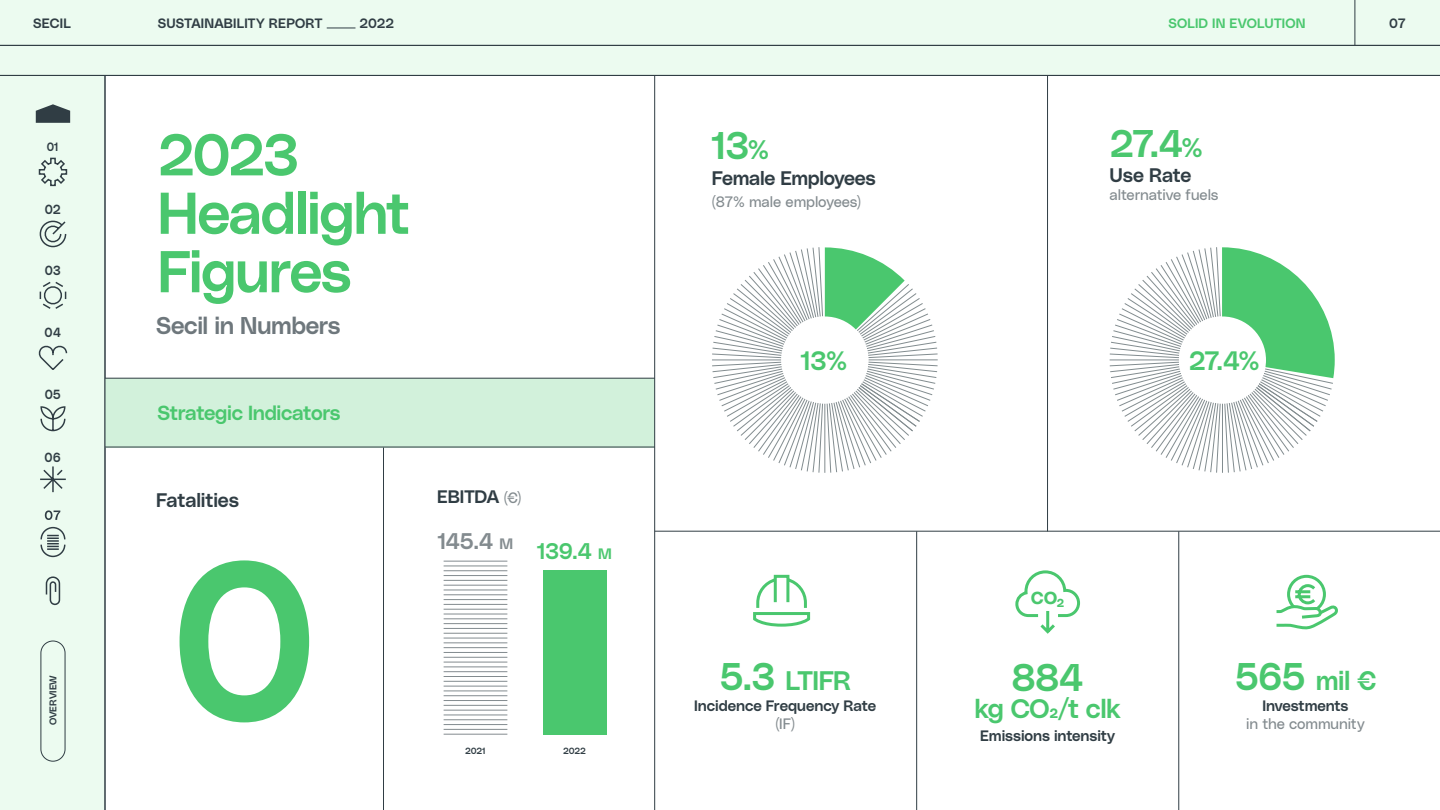
<style>
.page{position:relative;width:1440px;height:810px;background:#fff}
.page>*{position:absolute;margin:0;border:0;box-sizing:border-box;transform-origin:0 0}
.t1{font:225px "Poly Sans Median";color:#4ac76e}
.t2{font:58.43px/58.4px "Poly Sans Median";letter-spacing:-.03em;color:#4ac76e}
.t3{font:38.33px "Poly Sans Median";color:#4ac76e}
.t4{font:26.7px "Poly Sans Median";letter-spacing:-.02em;color:#4ac76e}
.t5{font:26.47px "Poly Sans Median";color:#4ac76e}
.t6{font:24.08px "Poly Sans Median";letter-spacing:-.015em;color:#6e777c}
.t7{font:22.5px "Poly Sans Median";color:#838b8f}
.t8{font:22.5px "Poly Sans Median";color:#4ac76e}
.t9{font:20.25px "Poly Sans Median";letter-spacing:-.02em;color:#4ac76e}
.t10{font:19.5px "Poly Sans Median";letter-spacing:-.015em;color:#303d44}
.t11{font:18px "Poly Sans Median";letter-spacing:-.02em;color:#303d44}
.t12{font:17.25px "Poly Sans Bulky";color:#4ac76e}
.t13{font:15px "Poly Sans Neutral";letter-spacing:-.005em;color:#838b8f}
.t14{font:15px "Poly Sans Median";letter-spacing:-.005em;color:#303d44}
.t15{font:13.5px "Poly Sans Median";letter-spacing:.01em;color:#303d44}
.t16{font:13.5px "Poly Sans Median";letter-spacing:.015em;color:#4ac76e}
.t17{font:13.2px "Poly Sans Median";color:#303d44;scale:.94 1}
.t18{font:12px "Poly Sans Median";color:#303d44;scale:.94 1}
.t19{font:9.75px "Poly Sans Median";letter-spacing:.005em;color:#303d44}
.t20{font:9px "Poly Sans Median";color:#303d44}
.s1{font-family:"Poly Sans Neutral";font-size:15px;color:#838b8f}
.s2{font-size:15px}
.s3{font-size:26.7px}
.s4{font-size:38.33px}
</style>
<div class="page">
<div style="left:105px;top:0;width:1335px;height:75px;background:#ecfbf0"></div>
<div style="left:0;top:0;width:105px;height:810px;background:#ecfbf0"></div>
<hr style="left:1355px;top:0;width:1px;height:45px;background:#303d44">
<svg style="left:327px;top:28px;width:28px;height:1px"></svg>
<div style="left:41px;top:641px;width:24px;height:120px;border:1px solid #303d44;border-radius:12px"></div>
<svg style="left:36px;top:104px;width:34px;height:19px"></svg>
<svg style="left:38px;top:157px;width:30px;height:30px"></svg>
<svg style="left:46px;top:576px;width:14px;height:29px"></svg>
<svg style="left:38px;top:345px;width:30px;height:25px"></svg>
<svg style="left:39px;top:220px;width:28px;height:28px"></svg>
<svg style="left:40px;top:466px;width:26px;height:27px"></svg>
<svg style="left:39px;top:281px;width:28px;height:28px"></svg>
<svg style="left:40px;top:406px;width:26px;height:26px"></svg>
<svg style="left:45px;top:510px;width:15px;height:10px"></svg>
<svg style="left:40px;top:526px;width:26px;height:32px"></svg>
<div style="left:105px;top:378px;width:550px;height:69px;background:#d2f1db"></div>
<hr style="left:105px;top:378px;width:550px;height:1px;background:#303d44">
<hr style="left:105px;top:447px;width:550px;height:1px;background:#303d44">
<hr style="left:655px;top:531px;width:785px;height:1px;background:#303d44">
<hr style="left:1179px;top:531px;width:1px;height:279px;background:#303d44">
<hr style="left:916px;top:531px;width:1px;height:279px;background:#303d44">
<hr style="left:1047px;top:75px;width:1px;height:456px;background:#303d44">
<hr style="left:383px;top:448px;width:1px;height:362px;background:#303d44">
<svg style="left:712px;top:252px;width:197px;height:221px"></svg>
<svg style="left:793px;top:247px;width:145px;height:185px"></svg>
<div style="left:781px;top:316px;width:87px;height:88px;background:#fff;border-radius:50%"></div>
<svg style="left:1109px;top:252px;width:198px;height:221px"></svg>
<svg style="left:1191px;top:247px;width:144px;height:185px"></svg>
<div style="left:1179px;top:316px;width:87px;height:88px;background:#fff;border-radius:50%"></div>
<svg style="left:1015px;top:570px;width:65px;height:64px"></svg>
<div style="left:543px;top:570px;width:63px;height:165px;background:#4ac76e"></div>
<hr style="left:444px;top:590px;width:63px;height:1px;background:#838b8f">
<hr style="left:444px;top:585px;width:63px;height:1px;background:#838b8f">
<hr style="left:444px;top:580px;width:63px;height:1px;background:#838b8f">
<hr style="left:444px;top:575px;width:63px;height:1px;background:#838b8f">
<hr style="left:444px;top:570px;width:63px;height:1px;background:#838b8f">
<hr style="left:444px;top:566px;width:63px;height:1px;background:#838b8f">
<hr style="left:444px;top:561px;width:63px;height:1px;background:#838b8f">
<hr style="left:444px;top:734px;width:63px;height:1px;background:#838b8f">
<hr style="left:444px;top:729px;width:63px;height:1px;background:#838b8f">
<hr style="left:444px;top:724px;width:63px;height:1px;background:#838b8f">
<hr style="left:444px;top:719px;width:63px;height:1px;background:#838b8f">
<hr style="left:444px;top:715px;width:63px;height:1px;background:#838b8f">
<hr style="left:444px;top:710px;width:63px;height:1px;background:#838b8f">
<hr style="left:444px;top:705px;width:63px;height:1px;background:#838b8f">
<hr style="left:444px;top:700px;width:63px;height:1px;background:#838b8f">
<hr style="left:444px;top:695px;width:63px;height:1px;background:#838b8f">
<hr style="left:444px;top:691px;width:63px;height:1px;background:#838b8f">
<hr style="left:444px;top:686px;width:63px;height:1px;background:#838b8f">
<hr style="left:444px;top:681px;width:63px;height:1px;background:#838b8f">
<hr style="left:444px;top:676px;width:63px;height:1px;background:#838b8f">
<hr style="left:444px;top:671px;width:63px;height:1px;background:#838b8f">
<hr style="left:444px;top:667px;width:63px;height:1px;background:#838b8f">
<hr style="left:444px;top:662px;width:63px;height:1px;background:#838b8f">
<hr style="left:444px;top:657px;width:63px;height:1px;background:#838b8f">
<hr style="left:444px;top:652px;width:63px;height:1px;background:#838b8f">
<hr style="left:444px;top:647px;width:63px;height:1px;background:#838b8f">
<hr style="left:444px;top:642px;width:63px;height:1px;background:#838b8f">
<hr style="left:444px;top:633px;width:63px;height:1px;background:#838b8f">
<hr style="left:444px;top:623px;width:63px;height:1px;background:#838b8f">
<hr style="left:444px;top:614px;width:63px;height:1px;background:#838b8f">
<hr style="left:444px;top:604px;width:63px;height:1px;background:#838b8f">
<hr style="left:444px;top:599px;width:63px;height:1px;background:#838b8f">
<hr style="left:444px;top:594px;width:63px;height:1px;background:#838b8f">
<hr style="left:444px;top:638px;width:63px;height:1px;background:#838b8f">
<hr style="left:444px;top:628px;width:63px;height:1px;background:#838b8f">
<hr style="left:444px;top:618px;width:63px;height:1px;background:#838b8f">
<hr style="left:444px;top:609px;width:63px;height:1px;background:#838b8f">
<div style="left:1287px;top:575px;width:39px;height:39px;border:3px solid #4ac76e;border-radius:50%"></div>
<svg style="left:1276px;top:583px;width:62px;height:47px"></svg>
<svg style="left:753px;top:574px;width:58px;height:53px"></svg>
<hr style="left:105px;top:75px;width:1px;height:735px;background:#303d44">
<hr style="left:0;top:45px;width:1440px;height:1px;background:#303d44">
<hr style="left:0;top:75px;width:1440px;height:1px;background:#303d44">
<hr style="left:654px;top:75px;width:1px;height:735px;background:#303d44">
<p class="t15" style="left:33px;top:13px;width:39px">SECIL</p>
<p class="t15" style="left:158px;top:13px;width:166px">SUSTAINABILITY REPORT</p>
<p class="t15" style="left:360px;top:13px;width:36px">2022</p>
<p class="t16" style="left:1169px;top:13px;width:138px">SOLID IN EVOLUTION</p>
<p class="t15" style="left:1389px;top:13px;width:18px">07</p>
<p class="t18" style="left:47px;top:137px;width:14px">01</p>
<p class="t17" style="left:45px;top:199px;width:19px">02</p>
<p class="t17" style="left:45px;top:260px;width:19px">03</p>
<p class="t17" style="left:45px;top:322px;width:19px">04</p>
<p class="t17" style="left:45px;top:384px;width:19px">05</p>
<p class="t17" style="left:45px;top:447px;width:19px">06</p>
<p class="t19" style="left:45px;top:725px;width:52px;rotate:-90deg">OVERVIEW</p>
<h2 class="t2" style="left:158px;top:121px;width:254px">2023<br>Headlight<br>Figures</h2>
<h3 class="t6" style="left:156px;top:306px;width:186px">Secil in Numbers</h3>
<h3 class="t9" style="left:158px;top:397px;width:185px">Strategic Indicators</h3>
<h3 class="t10" style="left:156px;top:485px;width:84px">Fatalities</h3>
<h1 class="t1" style="left:171px;top:467px;width:149px">0</h1>
<p class="t11" style="left:437px;top:483px;width:86px">EBITDA <span class="s1">(€)</span></p>
<h3 class="t7" style="left:438px;top:524px;width:77px">145.4 <span class="s2">M</span></h3>
<h3 class="t8" style="left:537px;top:533px;width:76px">139.4 <span class="s2">M</span></h3>
<p class="t20" style="left:465px;top:744px;width:22px">2021</p>
<p class="t20" style="left:563px;top:744px;width:24px">2022</p>
<h3 class="t3" style="left:712px;top:116px;width:59px">13<span class="s3">%</span></h3>
<h3 class="t10" style="left:712px;top:163px;width:165px">Female Employees</h3>
<p class="t13" style="left:712px;top:190px;width:151px">(87% male employees)</p>
<h3 class="t3" style="left:1110px;top:113px;width:95px">27.4<span class="s3">%</span></h3>
<h3 class="t10" style="left:1110px;top:160px;width:83px">Use Rate</h3>
<p class="t13" style="left:1110px;top:183px;width:110px">alternative fuels</p>
<h3 class="t5" style="left:801px;top:340px;width:48px">13%</h3>
<h3 class="t5" style="left:1189px;top:340px;width:72px">27.4%</h3>
<h3 class="t4" style="left:719px;top:660px;width:133px"><span class="s4">5.3</span> LTIFR</h3>
<p class="t14" style="left:694px;top:694px;width:183px">Incidence Frequency Rate</p>
<p class="t13" style="left:775px;top:712px;width:21px">(IF)</p>
<p class="t12" style="left:1031px;top:585px;width:35px">CO<sub>2</sub></p>
<h3 class="t3" style="left:1011px;top:647px;width:75px">884</h3>
<h3 class="t4" style="left:975px;top:688px;width:148px">kg CO2/t clk</h3>
<p class="t14" style="left:980px;top:724px;width:136px">Emissions intensity</p>
<h3 class="t4" style="left:1235px;top:660px;width:143px"><span class="s4">565</span> mil €</h3>
<p class="t14" style="left:1262px;top:694px;width:88px">Investments</p>
<p class="t13" style="left:1246px;top:712px;width:120px">in the community</p>
</div>
